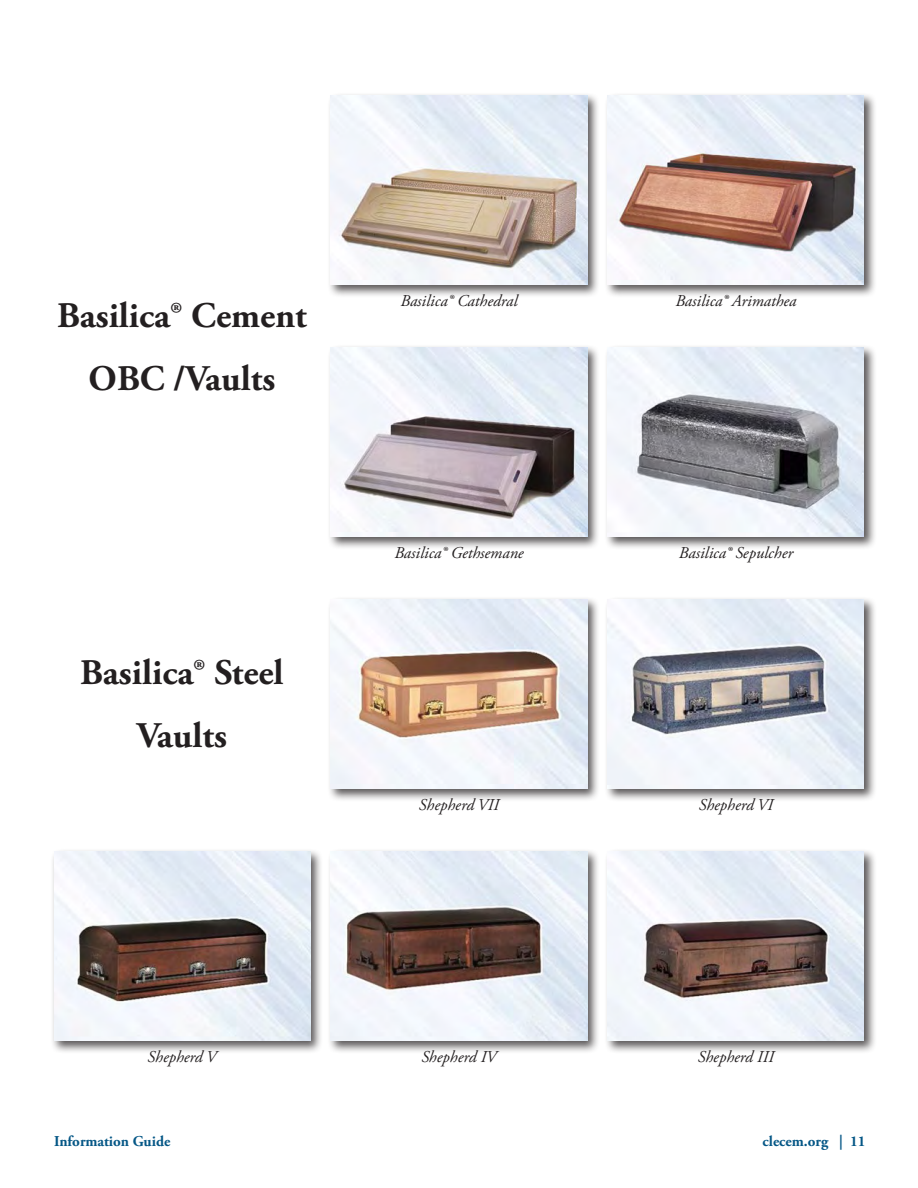
<style>
.page{position:relative;width:918px;height:1188px;background:#fff}
.page>*{position:absolute;margin:0;border:0;box-sizing:border-box;transform-origin:0 0}
.Heading_3{font:700 36px/63px "Adobe Garamond Pro";color:#231f20;text-align:center}
.t1{font:italic 16.5px "Adobe Garamond Pro";color:#231f20}
.t2{font:700 15px "Adobe Garamond Pro";color:#055786}
</style>
<div class="page">
<div style="left:328px;top:92px;width:272px;height:206px;background:#231f20;opacity:.75"></div>
<img style="left:331px;top:96px;width:256px;height:189px">
<div style="left:605px;top:345px;width:272px;height:205px;background:#231f20;opacity:.75"></div>
<img style="left:608px;top:348px;width:256px;height:189px">
<div style="left:328px;top:597px;width:272px;height:205px;background:#231f20;opacity:.75"></div>
<img style="left:331px;top:600px;width:256px;height:189px">
<div style="left:328px;top:345px;width:272px;height:205px;background:#231f20;opacity:.75"></div>
<img style="left:331px;top:348px;width:256px;height:189px">
<div style="left:605px;top:92px;width:272px;height:206px;background:#231f20;opacity:.75"></div>
<img style="left:608px;top:96px;width:256px;height:189px">
<div style="left:51px;top:849px;width:272px;height:205px;background:#231f20;opacity:.75"></div>
<img style="left:54px;top:852px;width:256px;height:189px">
<div style="left:605px;top:597px;width:272px;height:205px;background:#231f20;opacity:.75"></div>
<img style="left:608px;top:600px;width:256px;height:189px">
<div style="left:328px;top:849px;width:272px;height:205px;background:#231f20;opacity:.75"></div>
<img style="left:331px;top:852px;width:256px;height:189px">
<div style="left:605px;top:849px;width:272px;height:205px;background:#231f20;opacity:.75"></div>
<img style="left:608px;top:852px;width:256px;height:189px">
<p class="Heading_3" style="left:57px;top:285px;width:251px">Basilica® Cement<br>OBC /Vaults</p>
<p class="Heading_3" style="left:80px;top:642px;width:205px">Basilica® Steel<br>Vaults</p>
<p class="t1" style="left:401px;top:291px;width:118px">Basilica® Cathedral</p>
<p class="t1" style="left:675px;top:291px;width:123px">Basilica® Arimathea</p>
<p class="t1" style="left:394px;top:543px;width:131px">Basilica® Gethsemane</p>
<p class="t1" style="left:419px;top:795px;width:82px">Shepherd VII</p>
<p class="t1" style="left:679px;top:543px;width:116px">Basilica® Sepulcher</p>
<p class="t1" style="left:699px;top:795px;width:76px">Shepherd VI</p>
<p class="t1" style="left:148px;top:1047px;width:70px">Shepherd V</p>
<p class="t1" style="left:421px;top:1047px;width:77px">Shepherd IV</p>
<p class="t1" style="left:698px;top:1047px;width:78px">Shepherd III</p>
<p class="t2" style="left:54px;top:1133px;width:118px">Information Guide</p>
<p class="t2" style="left:763px;top:1133px;width:105px">clecem.org | 11</p>
</div>
